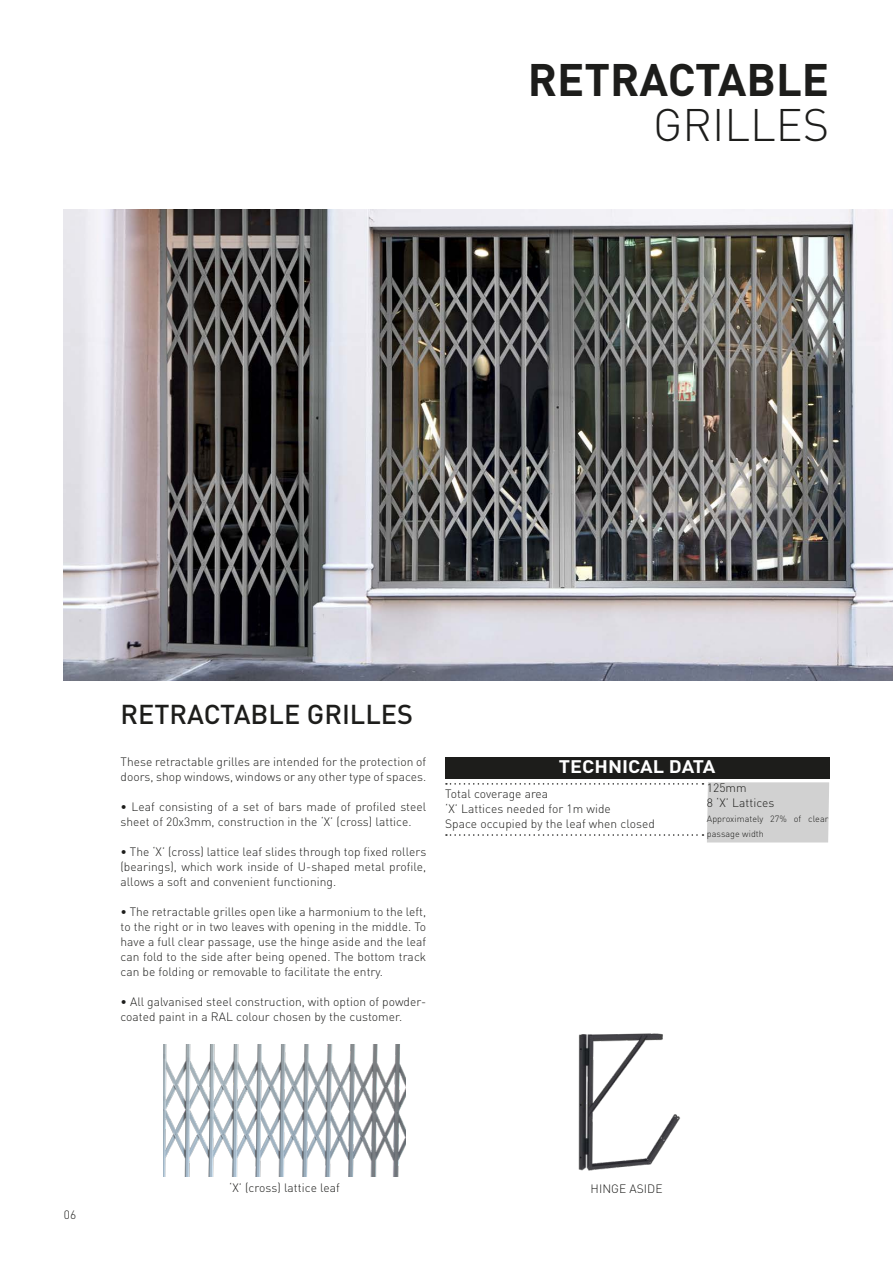
<style>
.page{position:relative;width:893px;height:1263px;background:#fff}
.page>*{position:absolute;margin:0;border:0;box-sizing:border-box;transform-origin:0 0}
.t1{font:700 45px "DIN Pro";color:#1d1d1b}
.t2{font:300 45px "DIN Pro";color:#1d1d1b}
.t3{font:500 27px "DIN Pro";color:#1d1d1b}
.t4{font:700 18px "DIN Pro";color:#fff;scale:1.1 1}
.t5{font:300 12px/15px "DIN Pro";letter-spacing:.005em;color:#1d1d1b}
.t6{font:300 9px/15px "DIN Pro";letter-spacing:.005em;color:#1d1d1b}
</style>
<div class="page">
<img style="left:64px;top:210px;width:829px;height:470px">
<img style="left:578px;top:1033px;width:102px;height:138px">
<img style="left:164px;top:1044px;width:241px;height:133px">
<svg style="left:446px;top:782px;width:383px;height:60px"></svg>
<div style="left:445px;top:757px;width:384px;height:22px;background:#1d1d1b"></div>
<h1 class="t1" style="left:528px;top:42px;width:303px">RETRACTABLE</h1>
<h1 class="t2" style="left:653px;top:90px;width:177px">GRILLES</h1>
<h2 class="t3" style="left:120px;top:692px;width:294px">RETRACTABLE GRILLES</h2>
<p class="t5" style="left:120px;top:753px;width:307px">These retractable grilles are intended for the protection of doors, shop windows, windows or any other type of spaces.</p>
<p class="t5" style="left:120px;top:798px;width:307px">• Leaf consisting of a set of bars made of profiled steel sheet of 20x3mm, construction in the ‘X’ (cross) lattice.</p>
<p class="t5" style="left:120px;top:843px;width:307px;text-align:justify">• The ‘X’ (cross) lattice leaf slides through top fixed rollers (bearings), which work inside of U-shaped metal profile, allows a soft and convenient functioning.</p>
<p class="t5" style="left:120px;top:903px;width:307px;text-align:justify">• The retractable grilles open like a harmonium to the left, to the right or in two leaves with opening in the middle. To have a full clear passage, use the hinge aside and the leaf can fold to the side after being opened. The bottom track can be folding or removable to facilitate the entry.</p>
<p class="t5" style="left:120px;top:993px;width:307px">• All galvanised steel construction, with option of powder&shy;coated paint in a RAL colour chosen by the customer.</p>
<h3 class="t4" style="left:559px;top:752px;width:144px">TECHNICAL DATA</h3>
<p class="t5" style="left:707px;top:779px;width:69px">125mm<br>8 ‘X’ Lattices</p>
<p class="t6" style="left:707px;top:810px;width:123px">Approximately 27% of clear passage width</p>
<p class="t5" style="left:445px;top:785px;width:211px">Total coverage area<br>‘X’ Lattices needed for 1m wide<br>Space occupied by the leaf when closed</p>
<p class="t5" style="left:64px;top:1206px;width:14px">06</p>
<p class="t5" style="left:229px;top:1179px;width:112px">‘X’ (cross) lattice leaf</p>
<p class="t5" style="left:591px;top:1180px;width:74px">HINGE ASIDE</p>
</div>
